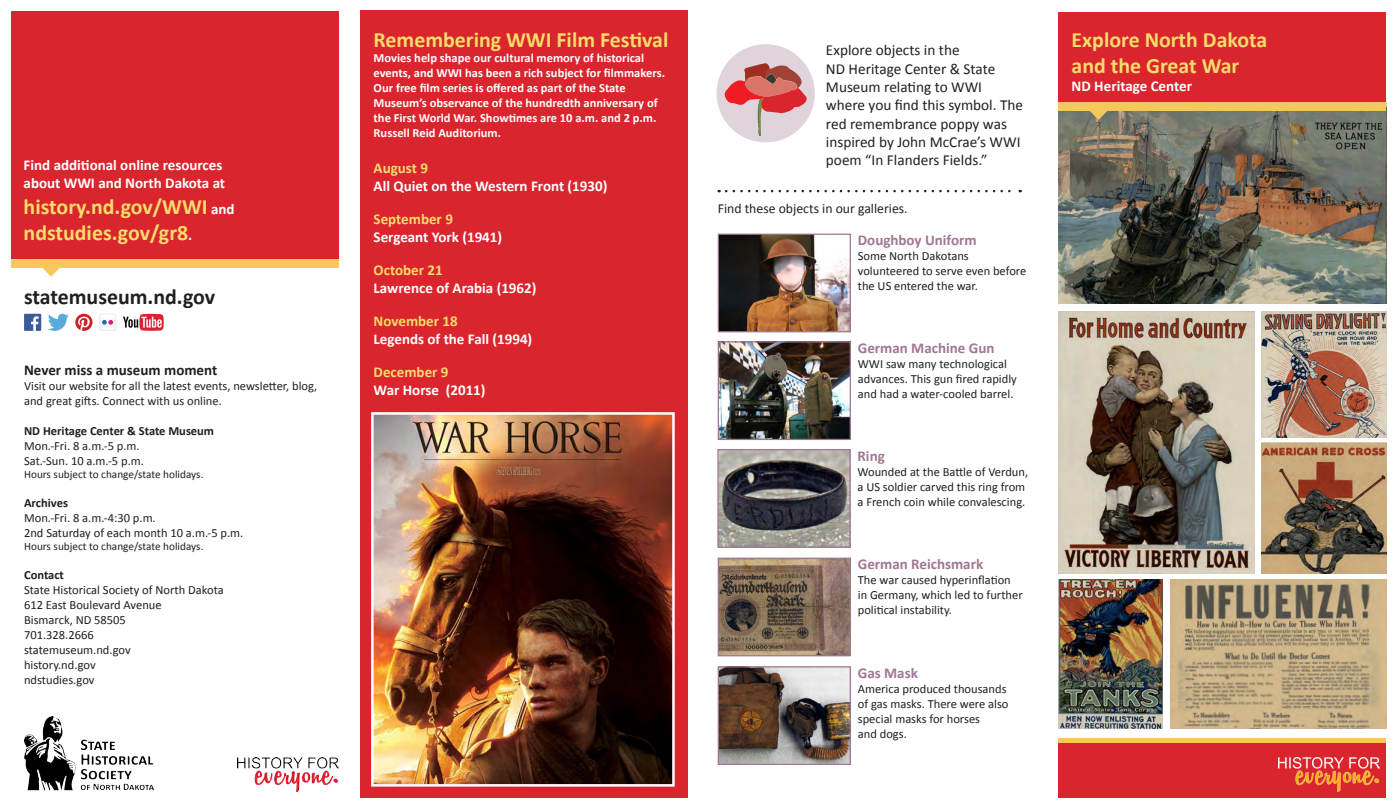
<style>
.page{position:relative;width:1397px;height:810px;background:#fff}
.page>*{position:absolute;margin:0;border:0;box-sizing:border-box;transform-origin:0 0}
.t1{font:700 21.88px/26.2px "Calibri";color:#f6dc6a}
.t2{font:700 21.88px "Calibri";color:#231f20}
.t3{font:15.25px/18.2px "Calibri";color:#231f20}
.t4{font:700 15px/18px "Calibri";color:#fff}
.t5{font:700 15px "Calibri";color:#9f7792}
.t6{font:700 15px "Calibri";color:#231f20}
.t7{font:13.75px "Calibri";color:#231f20}
.t8{font:12.5px/15px "Calibri";color:#231f20}
.t9{font:700 12.5px/15px "Calibri";color:#fff}
.t10{font:700 12.5px "Calibri";color:#231f20}
.t11{font:11.25px "Calibri";color:#231f20}
.s1{font-size:15px;color:#fff}
.s2{color:#f6dc6a}
</style>
<div class="page">
<div style="left:1058px;top:12px;width:328px;height:90px;background:#da252e"></div>
<img style="left:1058px;top:111px;width:328px;height:193px">
<img style="left:1058px;top:311px;width:197px;height:263px">
<img style="left:1170px;top:580px;width:216px;height:149px">
<img style="left:1262px;top:443px;width:124px;height:131px">
<img style="left:1058px;top:580px;width:105px;height:149px">
<img style="left:1262px;top:311px;width:124px;height:126px">
<div style="left:1058px;top:739px;width:328px;height:59px;background:#da252e"></div>
<img style="left:1278px;top:758px;width:101px;height:34px">
<div style="left:1058px;top:102px;width:328px;height:9px;background:#f6c75b"></div>
<svg style="left:1088px;top:111px;width:21px;height:9px"></svg>
<div style="left:360px;top:11px;width:328px;height:787px;background:#da252e"></div>
<img style="left:374px;top:415px;width:298px;height:369px">
<div style="left:371px;top:412px;width:304px;height:375px;border:2px solid #fff"></div>
<hr style="left:1058px;top:739px;width:328px;height:4px;background:#f6c75b">
<svg style="left:726px;top:190px;width:295px;height:2px"></svg>
<div style="left:11px;top:11px;width:327px;height:252px;background:#da252e"></div>
<div style="left:24px;top:314px;width:17px;height:17px;background:#3b5a9a"></div>
<svg style="left:31px;top:316px;width:8px;height:15px"></svg>
<svg style="left:48px;top:314px;width:21px;height:17px"></svg>
<svg style="left:123px;top:314px;width:41px;height:17px"></svg>
<svg style="left:99px;top:314px;width:17px;height:17px"></svg>
<svg style="left:75px;top:314px;width:17px;height:17px"></svg>
<img style="left:24px;top:716px;width:129px;height:75px">
<img style="left:237px;top:758px;width:101px;height:34px">
<div style="left:11px;top:259px;width:327px;height:9px;background:#f6c75b"></div>
<svg style="left:42px;top:268px;width:18px;height:9px"></svg>
<img style="left:720px;top:236px;width:129px;height:94px">
<div style="left:718px;top:234px;width:133px;height:98px;border:1px solid #9f7792"></div>
<img style="left:720px;top:343px;width:129px;height:95px">
<div style="left:718px;top:341px;width:133px;height:99px;border:1px solid #9f7792"></div>
<img style="left:719px;top:451px;width:130px;height:95px">
<div style="left:717px;top:449px;width:134px;height:99px;border:1px solid #9f7792"></div>
<img style="left:720px;top:560px;width:129px;height:94px">
<div style="left:718px;top:558px;width:133px;height:98px;border:1px solid #9f7792"></div>
<img style="left:720px;top:668px;width:129px;height:95px">
<div style="left:718px;top:666px;width:133px;height:99px;border:1px solid #9f7792"></div>
<div style="left:716px;top:44px;width:99px;height:98px;background:#e0d4dc;border-radius:50%"></div>
<svg style="left:725px;top:63px;width:82px;height:72px"></svg>
<p class="t4" style="left:24px;top:156px;width:203px">Find additional online resources about WWI and North Dakota at</p>
<p class="t1" style="left:24px;top:194px;width:213px">history.nd.gov/WWI <span class="s1">and</span></p>
<p class="t1" style="left:24px;top:220px;width:170px">ndstudies.gov/gr8<span class="s1">.</span></p>
<p class="t2" style="left:24px;top:283px;width:193px">statemuseum.nd.gov</p>
<p class="t6" style="left:24px;top:360px;width:195px">Never miss a museum moment</p>
<p class="t8" style="left:24px;top:378px;width:295px">Visit our website for all the latest events, newsletter, blog, and great gifts. Connect with us online.</p>
<p class="t10" style="left:24px;top:423px;width:192px">ND Heritage Center &amp; State Museum</p>
<p class="t8" style="left:24px;top:438px;width:117px">Mon.-Fri. 8 a.m.-5 p.m.</p>
<p class="t8" style="left:24px;top:453px;width:121px">Sat.-Sun. 10 a.m.-5 p.m.</p>
<p class="t11" style="left:24px;top:468px;width:181px">Hours subject to change/state holidays.</p>
<p class="t10" style="left:24px;top:495px;width:45px">Archives</p>
<p class="t8" style="left:24px;top:510px;width:133px">Mon.-Fri. 8 a.m.-4:30 p.m.</p>
<p class="t8" style="left:24px;top:525px;width:221px">2nd Saturday of each month 10 a.m.-5 p.m.</p>
<p class="t11" style="left:24px;top:540px;width:181px">Hours subject to change/state holidays.</p>
<p class="t10" style="left:24px;top:567px;width:41px">Contact</p>
<p class="t8" style="left:24px;top:582px;width:201px">State Historical Society of North Dakota</p>
<p class="t8" style="left:24px;top:597px;width:139px">612 East Boulevard Avenue</p>
<p class="t8" style="left:24px;top:612px;width:103px">Bismarck, ND 58505</p>
<p class="t8" style="left:24px;top:627px;width:71px">701.328.2666</p>
<p class="t8" style="left:24px;top:642px;width:108px">statemuseum.nd.gov</p>
<p class="t8" style="left:24px;top:657px;width:73px">history.nd.gov</p>
<p class="t8" style="left:24px;top:672px;width:72px">ndstudies.gov</p>
<p class="t1" style="left:374px;top:27px;width:296px">Remembering WWI Film Festival</p>
<p class="t9" style="left:374px;top:50px;width:293px">Movies help shape our cultural memory of historical events, and WWI has been a rich subject for filmmakers.<br>Our free film series is offered as part of the State Museum’s observance of the hundredth anniversary of the First World War. Showtimes are 10 a.m. and 2 p.m.<br>Russell Reid Auditorium.</p>
<p class="t4" style="left:374px;top:159px;width:235px"><span class="s2">August 9<br></span>All Quiet on the Western Front (1930)</p>
<p class="t4" style="left:374px;top:210px;width:130px"><span class="s2">September 9<br></span>Sergeant York (1941)</p>
<p class="t4" style="left:374px;top:261px;width:164px"><span class="s2">October 21<br></span>Lawrence of Arabia (1962)</p>
<p class="t4" style="left:374px;top:312px;width:160px"><span class="s2">November 18<br></span>Legends of the Fall (1994)</p>
<p class="t4" style="left:374px;top:363px;width:113px"><span class="s2">December 9<br></span>War Horse (2011)</p>
<p class="t3" style="left:826px;top:41px;width:199px">Explore objects in the<br>ND Heritage Center &amp; State<br>Museum relating to WWI where you find this symbol. The red remembrance poppy was inspired by John McCrae’s WWI poem “In Flanders Fields.”</p>
<p class="t7" style="left:718px;top:200px;width:191px">Find these objects in our galleries.</p>
<p class="t5" style="left:858px;top:231px;width:120px">Doughboy Uniform</p>
<p class="t8" style="left:858px;top:249px;width:170px">Some North Dakotans volunteered to serve even before the US entered the war.</p>
<p class="t5" style="left:858px;top:338px;width:138px">German Machine Gun</p>
<p class="t8" style="left:858px;top:356px;width:161px">WWI saw many technological advances. This gun fired rapidly and had a water-cooled barrel.</p>
<p class="t5" style="left:857px;top:446px;width:29px">Ring</p>
<p class="t8" style="left:857px;top:464px;width:172px">Wounded at the Battle of Verdun, a US soldier carved this ring from a French coin while convalescing.</p>
<p class="t5" style="left:858px;top:555px;width:127px">German Reichsmark</p>
<p class="t8" style="left:858px;top:573px;width:166px">The war caused hyperinflation in Germany, which led to further political instability.</p>
<p class="t5" style="left:858px;top:663px;width:62px">Gas Mask</p>
<p class="t8" style="left:858px;top:681px;width:152px">America produced thousands of gas masks. There were also special masks for horses<br>and dogs.</p>
<p class="t1" style="left:1071px;top:27px;width:197px">Explore North Dakota and the Great War</p>
<p class="t4" style="left:1071px;top:77px;width:122px">ND Heritage Center</p>
</div>
